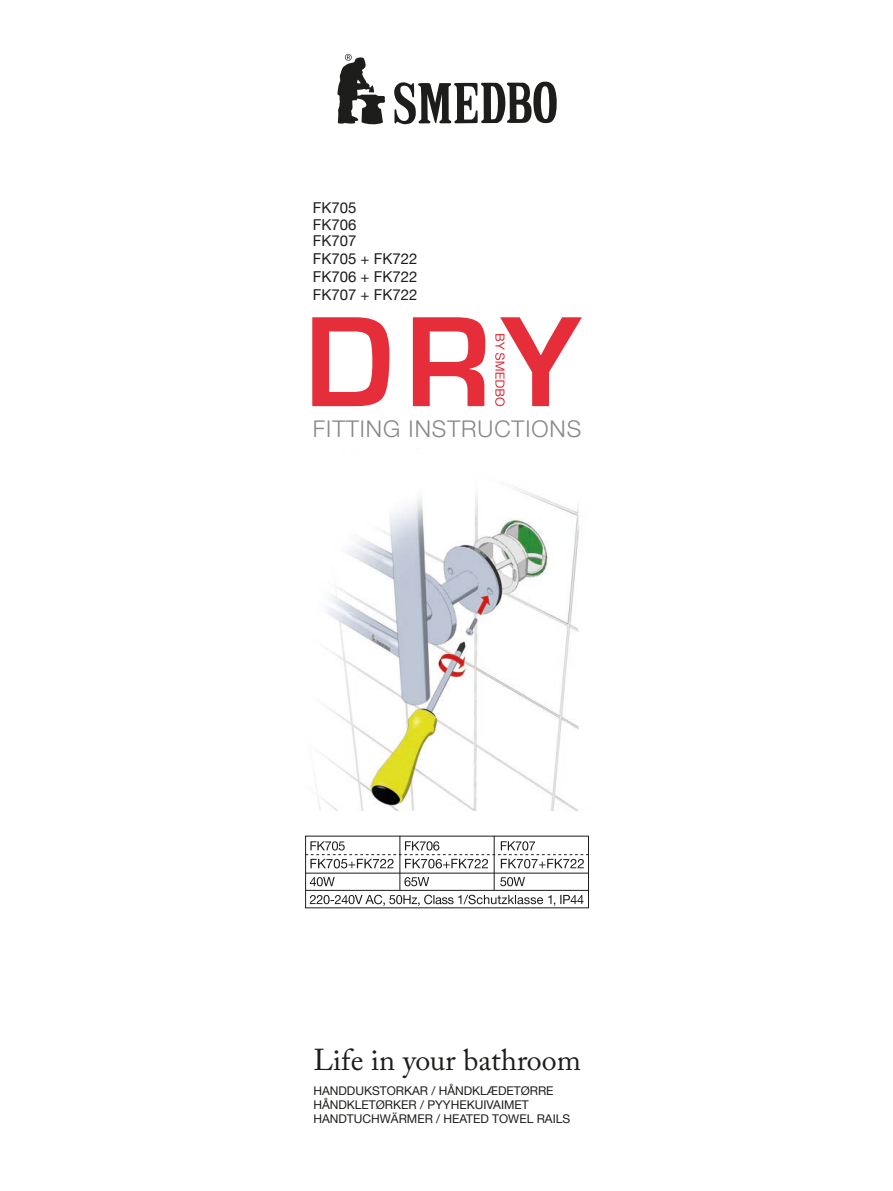
<style>
.page{position:relative;width:893px;height:1191px;background:#fff}
.page>*{position:absolute;margin:0;border:0;box-sizing:border-box;transform-origin:0 0}
.t1{font:30px "Adobe Caslon Pro";color:#1d1d1b}
.t2{font:300 23.1px "Helvetica Neue";letter-spacing:.04em;color:#878787}
.t3{font:15px/16.5px "Helvetica Neue";color:#1d1d1b;text-align:justify}
.t4{font:12px/14.4px "Helvetica Neue";color:#1d1d1b}
</style>
<div class="page">
<img style="left:316px;top:487px;width:263px;height:324px">
<svg style="left:394px;top:81px;width:163px;height:43px"></svg>
<svg style="left:337px;top:54px;width:48px;height:70px"></svg>
<svg style="left:312px;top:317px;width:270px;height:89px"></svg>
<svg style="left:310px;top:894px;width:274px;height:12px"></svg>
<svg style="left:310px;top:877px;width:215px;height:9px"></svg>
<hr style="left:305px;top:890px;width:284px;height:1px;background:#1d1d1b">
<svg style="left:307px;top:841px;width:280px;height:27px"></svg>
<hr style="left:305px;top:872px;width:284px;height:1px;background:#1d1d1b">
<hr style="left:400px;top:836px;width:1px;height:54px;background:#1d1d1b">
<hr style="left:494px;top:836px;width:1px;height:54px;background:#1d1d1b">
<p class="t3" style="left:313px;top:201px;width:45px">FK705<br>FK706<br>FK707</p>
<p class="t3" style="left:313px;top:251px;width:106px;line-height:18px">FK705 + FK722<br>FK706 + FK722<br>FK707 + FK722</p>
<h2 class="t2" style="left:313px;top:415px;width:270px">FITTING INSTRUCTIONS</h2>
<h1 class="t1" style="left:313px;top:1042px;width:269px">Life in your bathroom</h1>
<p class="t4" style="left:313px;top:1083px;width:258px">HANDDUKSTORKAR / HÅNDKLÆDETØRRE<br>HÅNDKLETØRKER / PYYHEKUIVAIMET<br>HANDTUCHWÄRMER / HEATED TOWEL RAILS</p>
</div>
